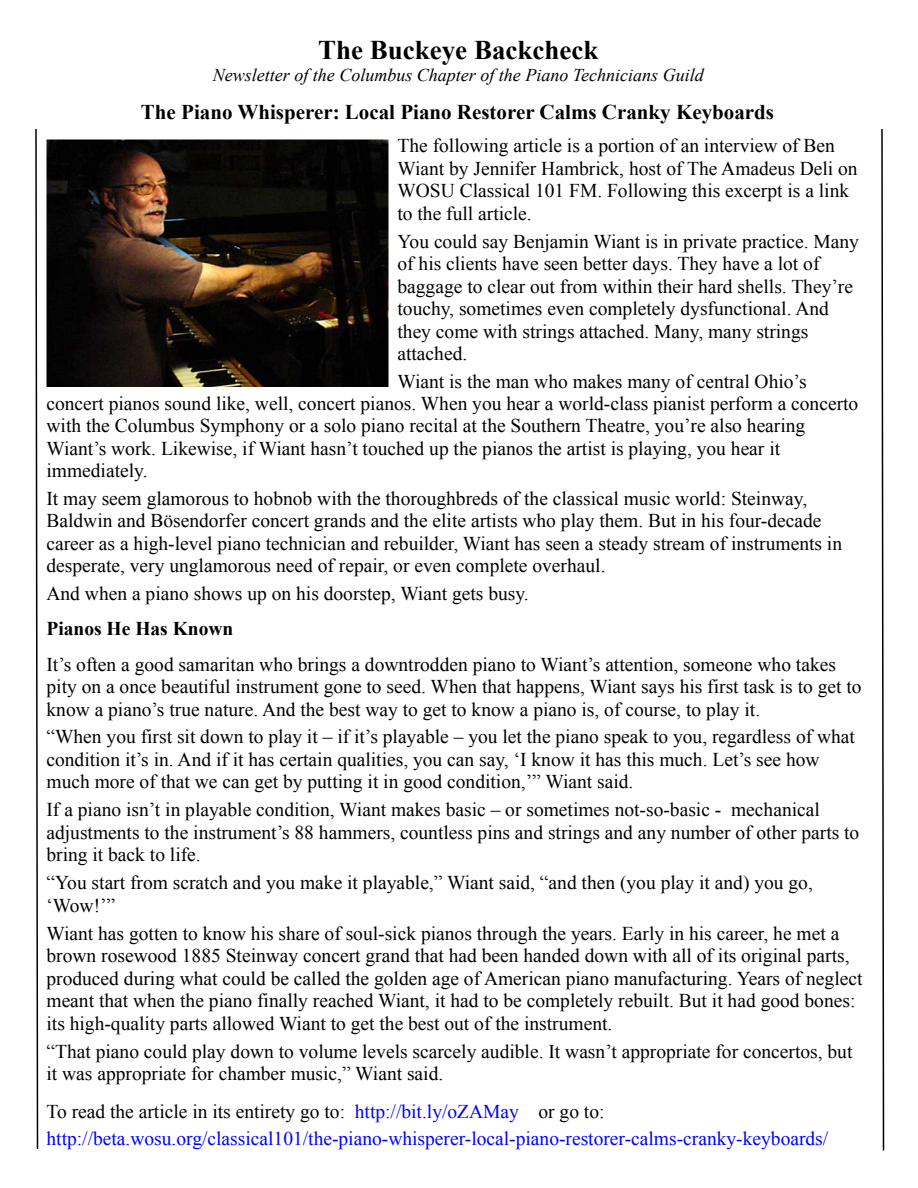
<style>
.page{position:relative;width:918px;height:1188px;background:#fff}
.page>*{position:absolute;margin:0;border:0;box-sizing:border-box;transform-origin:0 0}
.t1{font:700 27px "Times New Roman";color:#000}
.t2{font:700 21px "Times New Roman";color:#000}
.t3{font:19.5px/22.5px "Times New Roman";color:#000}
.t4{font:19.5px/27.9px "Times New Roman";color:#00f}
.t5{font:700 19.5px "Times New Roman";color:#000}
.t6{font:italic 18px "Times New Roman";color:#000}
.s1{color:#000}
</style>
<div class="page">
<svg style="left:881px;top:129px;width:4px;height:1022px"></svg>
<svg style="left:35px;top:129px;width:4px;height:1020px"></svg>
<img style="left:46px;top:140px;width:342px;height:247px">
<h1 class="t1" style="left:318px;top:35px;width:282px">The Buckeye Backcheck</h1>
<p class="t6" style="left:213px;top:65px;width:492px">Newsletter of the Columbus Chapter of the Piano Technicians Guild</p>
<p class="t2" style="left:141px;top:101px;width:635px">The Piano Whisperer: Local Piano Restorer Calms Cranky Keyboards</p>
<p class="t3" style="left:398px;top:134px;width:462px">The following article is a portion of an interview of Ben Wiant by Jennifer Hambrick, host of The Amadeus Deli on WOSU Classical 101 FM. Following this excerpt is a link to the full article.</p>
<p class="t3" style="left:398px;top:230px;width:463px">You could say Benjamin Wiant is in private practice. Many of his clients have seen better days. They have a lot of baggage to clear out from within their hard shells. They’re touchy, sometimes even completely dysfunctional. And they come with strings attached. Many, many strings attached.</p>
<p class="t3" style="left:398px;top:370px;width:411px">Wiant is the man who makes many of central Ohio’s</p>
<p class="t3" style="left:46px;top:392px;width:813px">concert pianos sound like, well, concert pianos. When you hear a world-class pianist perform a concerto with the Columbus Symphony or a solo piano recital at the Southern Theatre, you’re also hearing Wiant’s work. Likewise, if Wiant hasn’t touched up the pianos the artist is playing, you hear it immediately.</p>
<p class="t3" style="left:46px;top:487px;width:797px">It may seem glamorous to hobnob with the thoroughbreds of the classical music world: Steinway, Baldwin and Bösendorfer concert grands and the elite artists who play them. But in his four-decade career as a high-level piano technician and rebuilder, Wiant has seen a steady stream of instruments in desperate, very unglamorous need of repair, or even complete overhaul.</p>
<p class="t3" style="left:46px;top:583px;width:484px">And when a piano shows up on his doorstep, Wiant gets busy.</p>
<p class="t5" style="left:46px;top:618px;width:188px">Pianos He Has Known</p>
<p class="t3" style="left:46px;top:653px;width:817px">It’s often a good samaritan who brings a downtrodden piano to Wiant’s attention, someone who takes pity on a once beautiful instrument gone to seed. When that happens, Wiant says his first task is to get to know a piano’s true nature. And the best way to get to know a piano is, of course, to play it.</p>
<p class="t3" style="left:46px;top:726px;width:810px">“When you first sit down to play it – if it’s playable – you let the piano speak to you, regardless of what condition it’s in. And if it has certain qualities, you can say, ‘I know it has this much. Let’s see how much more of that we can get by putting it in good condition,’” Wiant said.</p>
<p class="t3" style="left:46px;top:799px;width:814px">If a piano isn’t in playable condition, Wiant makes basic – or sometimes not-so-basic - mechanical adjustments to the instrument’s 88 hammers, countless pins and strings and any number of other parts to bring it back to life.</p>
<p class="t3" style="left:46px;top:871px;width:768px">“You start from scratch and you make it playable,” Wiant said, “and then (you play it and) you go, ‘Wow!’”</p>
<p class="t3" style="left:46px;top:922px;width:818px">Wiant has gotten to know his share of soul-sick pianos through the years. Early in his career, he met a brown rosewood 1885 Steinway concert grand that had been handed down with all of its original parts, produced during what could be called the golden age of American piano manufacturing. Years of neglect meant that when the piano finally reached Wiant, it had to be completely rebuilt. But it had good bones: its high-quality parts allowed Wiant to get the best out of the instrument.</p>
<p class="t3" style="left:46px;top:1040px;width:807px">“That piano could play down to volume levels scarcely audible. It wasn’t appropriate for concertos, but it was appropriate for chamber music,” Wiant said.</p>
<p class="t4" style="left:46px;top:1097px;width:783px"><span class="s1">To read the article in its entirety go to:</span> http://bit.ly/oZAMay <span class="s1">or go to: </span>http://beta.wosu.org/classical101/the-piano-whisperer-local-piano-restorer-calms-cranky-keyboards/</p>
</div>
